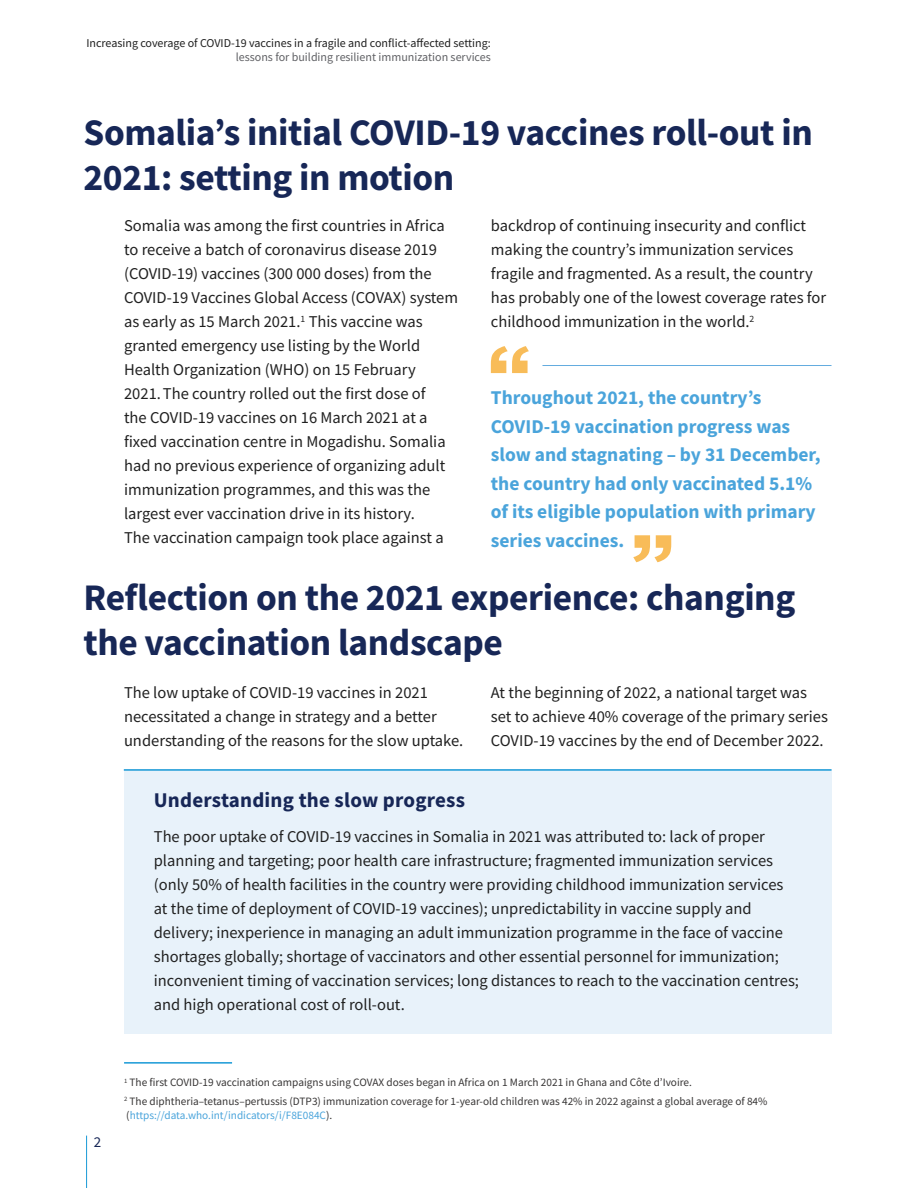
<style>
.page{position:relative;width:918px;height:1188px;background:#fff}
.page>*{position:absolute;margin:0;border:0;box-sizing:border-box;transform-origin:0 0}
.t1{font:700 37.5px/45px "Source Sans Pro";letter-spacing:-.01em;color:#172757}
.t2{font:700 21px "Source Sans Pro";letter-spacing:.01em;color:#172757}
.t3{font:700 19.5px/28.5px "Source Sans Pro";color:#4aa4db}
.t4{font:16.5px/24px "Source Sans Pro";color:#202020}
.t5{font:15px "Source Sans Pro";color:#172757}
.t6{font:12px "Source Sans Pro";color:#202020}
.t7{font:12px "Source Sans Pro";color:#606165}
.t8{font:11.25px/18.9px "Source Sans Pro";color:#383636}
.t9{font:11.25px "Source Sans Pro";color:#4aa4db}
.s1{color:#383636}
</style>
<div class="page">
<hr style="left:86px;top:1136px;width:1px;height:52px;background:#1899d6">
<div style="left:124px;top:769px;width:708px;height:265px;background:#e8f2fa"></div>
<hr style="left:124px;top:769px;width:708px;height:2px;background:#1899d6">
<hr style="left:124px;top:1062px;width:108px;height:2px;background:#1899d6">
<svg style="left:633px;top:535px;width:38px;height:27px"></svg>
<svg style="left:491px;top:346px;width:38px;height:27px"></svg>
<hr style="left:542px;top:365px;width:290px;height:1px;background:#63acdf">
<p class="t6" style="left:86px;top:35px;width:406px">Increasing coverage of COVID-19 vaccines in a fragile and conflict-affected setting:</p>
<p class="t7" style="left:236px;top:49px;width:257px">lessons for building resilient immunization services</p>
<h1 class="t1" style="left:84px;top:109px;width:731px">Somalia’s initial COVID-19 vaccines roll-out in<br>2021: setting in motion</h1>
<p class="t4" style="left:124px;top:214px;width:336px">Somalia was among the first countries in Africa to receive a batch of coronavirus disease 2019 (COVID-19) vaccines (300 000 doses) from the COVID-19 Vaccines Global Access (COVAX) system as early as 15 March 2021.<sup>1</sup> This vaccine was granted emergency use listing by the World Health Organization (WHO) on 15 February 2021.The country rolled out the first dose of<br>the COVID-19 vaccines on 16 March 2021 at a fixed vaccination centre in Mogadishu. Somalia had no previous experience of organizing adult immunization programmes, and this was the largest ever vaccination drive in its history.<br>The vaccination campaign took place against a</p>
<p class="t4" style="left:491px;top:214px;width:337px">backdrop of continuing insecurity and conflict making the country’s immunization services fragile and fragmented. As a result, the country has probably one of the lowest coverage rates for childhood immunization in the world.<sup>2</sup></p>
<p class="t3" style="left:491px;top:383px;width:331px">Throughout 2021, the country’s COVID-19 vaccination progress was slow and stagnating – by 31 December, the country had only vaccinated 5.1% of its eligible population with primary series vaccines.</p>
<h1 class="t1" style="left:83px;top:575px;width:713px">Reflection on the 2021 experience: changing the vaccination landscape</h1>
<p class="t4" style="left:124px;top:681px;width:341px">The low uptake of COVID-19 vaccines in 2021 necessitated a change in strategy and a better understanding of the reasons for the slow uptake.</p>
<p class="t4" style="left:491px;top:681px;width:339px">At the beginning of 2022, a national target was set to achieve 40% coverage of the primary series<br>COVID-19 vaccines by the end of December 2022.</p>
<p class="t2" style="left:154px;top:786px;width:313px">Understanding the slow progress</p>
<p class="t4" style="left:154px;top:825px;width:647px">The poor uptake of COVID-19 vaccines in Somalia in 2021 was attributed to: lack of proper planning and targeting; poor health care infrastructure; fragmented immunization services (only 50% of health facilities in the country were providing childhood immunization services at the time of deployment of COVID-19 vaccines); unpredictability in vaccine supply and delivery; inexperience in managing an adult immunization programme in the face of vaccine shortages globally; shortage of vaccinators and other essential personnel for immunization; inconvenient timing of vaccination services; long distances to reach to the vaccination centres; and high operational cost of roll-out.</p>
<p class="t5" style="left:94px;top:1132px;width:9px">2</p>
<p class="t8" style="left:124px;top:1073px;width:645px"><sup>1</sup> The first COVID-19 vaccination campaigns using COVAX doses began in Africa on 1 March 2021 in Ghana and Côte d’Ivoire.<br><sup>2</sup> The diphtheria–tetanus–pertussis (DTP3) immunization coverage for 1-year-old children was 42% in 2022 against a global average of 84%</p>
<p class="t9" style="left:126px;top:1108px;width:207px"><span class="s1">(</span>https://data.who.int/indicators/i/F8E084C<span class="s1">).</span></p>
</div>
